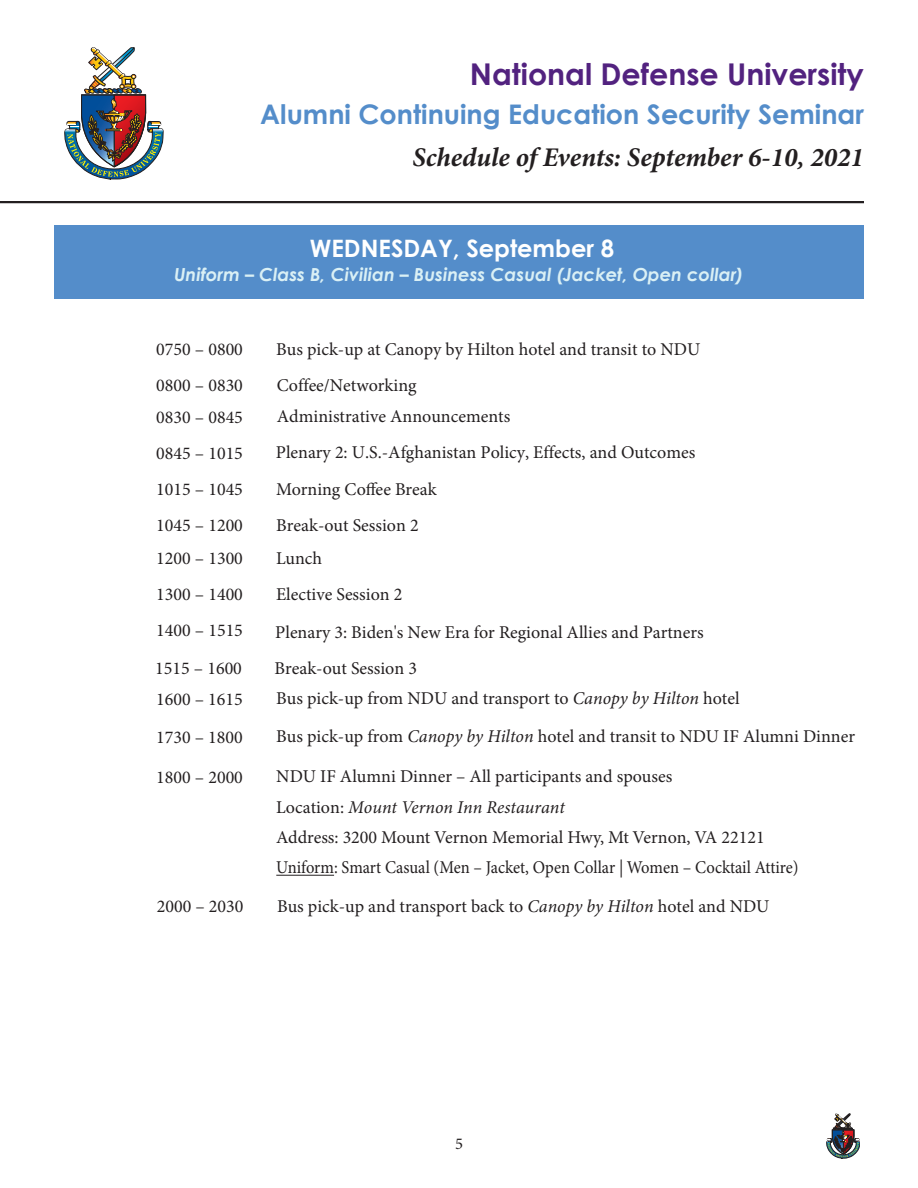
<style>
.page{position:relative;width:918px;height:1188px;background:#fff}
.page>*{position:absolute;margin:0;border:0;box-sizing:border-box;transform-origin:0 0}
.t1{font:700 30px "Century Gothic";color:#52227f}
.t2{font:700 27px "Century Gothic";color:#548dca}
.t3{font:italic 700 27px "Minion Pro";color:#231f20}
.t4{font:700 24px "Century Gothic";color:#fff}
.t5{font:18px/30px "Minion Pro";color:#231f20}
.t6{font:italic 700 18px "Century Gothic";color:#daf0f5}
.t7{font:16.5px "Minion Pro";color:#231f20}
.s1{font-style:italic}
</style>
<div class="page">
<hr style="left:0;top:201px;width:864px;height:2px;background:#231f20">
<img style="left:64px;top:48px;width:99px;height:131px">
<svg style="left:826px;top:1114px;width:34px;height:44px"></svg>
<div style="left:54px;top:225px;width:810px;height:73px;background:#548dca"></div>
<hr style="left:276px;top:875px;width:58px;height:1px;background:#231f20">
<h1 class="t1" style="left:470px;top:51px;width:396px">National Defense University</h1>
<h2 class="t2" style="left:260px;top:94px;width:605px">Alumni Continuing Education Security Seminar</h2>
<h2 class="t3" style="left:412px;top:138px;width:453px">Schedule of Events: September 6-10, 2021</h2>
<p class="t4" style="left:310px;top:230px;width:306px">WEDNESDAY, September 8</p>
<p class="t6" style="left:174px;top:261px;width:571px">Uniform – Class B, Civilian – Business Casual (Jacket, Open collar)</p>
<p class="t5" style="left:156px;top:334px;width:88px">0750 – 0800</p>
<p class="t5" style="left:276px;top:334px;width:425px">Bus pick-up at Canopy by Hilton hotel and transit to NDU</p>
<p class="t5" style="left:156px;top:370px;width:88px">0800 – 0830</p>
<p class="t5" style="left:277px;top:370px;width:235px;line-height:31.3px">Coffee/Networking<br>Administrative Announcements</p>
<p class="t5" style="left:156px;top:402px;width:36px">0830</p>
<p class="t5" style="left:156px;top:438px;width:88px">0845 – 1015</p>
<p class="t5" style="left:276px;top:438px;width:421px">Plenary 2: U.S.-Afghanistan Policy, Effects, and Outcomes</p>
<p class="t5" style="left:156px;top:474px;width:88px">1015 – 1045</p>
<p class="t5" style="left:276px;top:474px;width:162px">Morning Coffee Break</p>
<p class="t5" style="left:156px;top:510px;width:88px">1045 – 1200</p>
<p class="t5" style="left:276px;top:510px;width:144px">Break-out Session 2</p>
<p class="t5" style="left:156px;top:543px;width:88px">1200 – 1300</p>
<p class="t5" style="left:276px;top:543px;width:47px">Lunch</p>
<p class="t5" style="left:156px;top:579px;width:88px">1300 – 1400</p>
<p class="t5" style="left:156px;top:615px;width:88px">1400 – 1515</p>
<p class="t5" style="left:276px;top:579px;width:128px">Elective Session 2</p>
<p class="t5" style="left:275px;top:614px;width:431px;line-height:36px">Plenary 3: Biden's New Era for Regional Allies and Partners<br>Break-out Session 3</p>
<p class="t5" style="left:155px;top:653px;width:88px">1515 – 1600</p>
<p class="t5" style="left:156px;top:684px;width:88px">1600 – 1615</p>
<p class="t5" style="left:276px;top:684px;width:465px">Bus pick-up from NDU and transport to <span class="s1">Canopy by Hilton</span> hotel</p>
<p class="t5" style="left:156px;top:722px;width:88px">1730 – 1800</p>
<p class="t5" style="left:276px;top:721px;width:580px">Bus pick-up from <span class="s1">Canopy by Hilton</span> hotel and transit to NDU IF Alumni Dinner</p>
<p class="t5" style="left:156px;top:762px;width:36px">1800</p>
<p class="t5" style="left:276px;top:762px;width:524px">NDU IF Alumni Dinner – All participants and spouses<br>Location: <span class="s1">Mount Vernon Inn Restaurant<br></span>Address: 3200 Mount Vernon Memorial Hwy, Mt Vernon, VA 22121<br>Uniform: Smart Casual (Men – Jacket, Open Collar | Women – Cocktail Attire)</p>
<p class="t5" style="left:157px;top:891px;width:88px">2000 – 2030</p>
<p class="t5" style="left:277px;top:891px;width:494px">Bus pick-up and transport back to <span class="s1">Canopy by Hilton</span> hotel and NDU</p>
<p class="t7" style="left:455px;top:1133px;width:9px">5</p>
</div>
